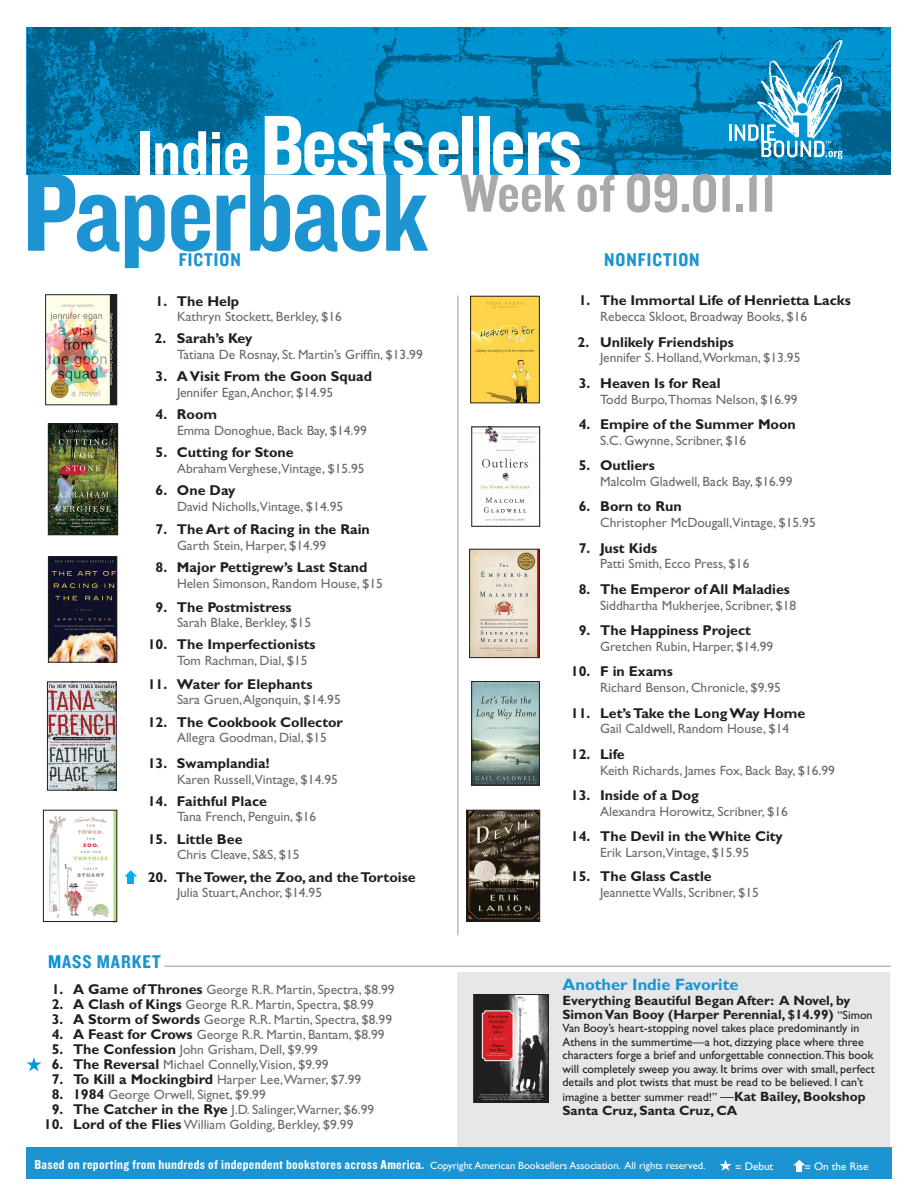
<style>
.page{position:relative;width:918px;height:1188px;background:#fff}
.page>*{position:absolute;margin:0;border:0;box-sizing:border-box;transform-origin:0 0}
.t1{font:114.6px "Knockout 50 Welterweight";letter-spacing:-.02em;color:#1c94d2}
.t2{font:88.05px "Knockout 50 Welterweight";letter-spacing:-.03em;color:#fff}
.t3{font:55.5px "Knockout 50 Welterweight";color:#a8a9ad}
.t4{font:19.2px "Knockout 50 Welterweight";letter-spacing:.05em;color:#1c94d2}
.Book_Title{font:700 16.5px "Gill Sans";color:#1c94d2}
.t5{font:700 14.25px "Gill Sans";color:#231f20}
.t6{font:13.5px "Gill Sans";color:#6b6b6e}
.t7{font:13.5px "Knockout 50 Welterweight";letter-spacing:.025em;color:#fff}
.t8{font:700 13.5px/14.2px "Gill Sans";color:#231f20}
.t9{font:12px/13.6px "Gill Sans";color:#231f20}
.t10{font:11.1px "Gill Sans";color:#fff}
.s1{font-size:65.1px}
.s2{color:#0095d3}
.s3{font-weight:700;font-size:14.25px;color:#231f20}
.s4{font-weight:400;font-size:12px}
.s5{font-size:13.5px}
.s6{font-weight:700;font-size:13.5px}
.s7{font-family:"Gill Sans";font-size:10.5px}
</style>
<div class="page">
<div style="left:458px;top:972px;width:432px;height:176px;background:#e6e7e9"></div>
<img style="left:27px;top:27px;width:863px;height:147px">
<hr style="left:729px;top:125px;width:3px;height:16px;background:#fff">
<svg style="left:735px;top:40px;width:108px;height:119px"></svg>
<hr style="left:458px;top:295px;width:1px;height:640px;background:#939598">
<div style="left:26px;top:1148px;width:866px;height:31px;background:#1c94d2"></div>
<hr style="left:164px;top:966px;width:727px;height:1px;background:#939598">
<img style="left:49px;top:684px;width:65px;height:104px">
<div style="left:47px;top:682px;width:69px;height:108px;border:1px solid #231f20"></div>
<img style="left:472px;top:298px;width:66px;height:103px">
<div style="left:470px;top:296px;width:70px;height:107px;border:1px solid #231f20"></div>
<img style="left:474px;top:429px;width:64px;height:92px">
<div style="left:472px;top:427px;width:68px;height:99px;border:1px solid #231f20"></div>
<img style="left:473px;top:683px;width:65px;height:100px">
<div style="left:471px;top:681px;width:69px;height:104px;border:1px solid #231f20"></div>
<img style="left:475px;top:996px;width:72px;height:104px">
<div style="left:473px;top:994px;width:76px;height:108px;border:1px solid #231f20"></div>
<img style="left:49px;top:812px;width:66px;height:108px">
<div style="left:43px;top:810px;width:74px;height:112px;border:1px solid #231f20"></div>
<img style="left:47px;top:297px;width:68px;height:106px">
<div style="left:45px;top:295px;width:72px;height:110px;border:1px solid #231f20"></div>
<img style="left:50px;top:558px;width:65px;height:102px">
<div style="left:48px;top:556px;width:69px;height:106px;border:1px solid #231f20"></div>
<svg style="left:124px;top:870px;width:13px;height:14px"></svg>
<img style="left:50px;top:426px;width:66px;height:107px">
<div style="left:48px;top:424px;width:70px;height:111px;border:1px solid #231f20"></div>
<img style="left:468px;top:812px;width:70px;height:108px">
<div style="left:466px;top:810px;width:74px;height:112px;border:1px solid #231f20"></div>
<img style="left:471px;top:551px;width:67px;height:105px">
<div style="left:469px;top:549px;width:71px;height:109px;border:1px solid #231f20"></div>
<svg style="left:719px;top:1160px;width:13px;height:11px"></svg>
<svg style="left:793px;top:1160px;width:12px;height:12px"></svg>
<p class="t2" style="left:137px;top:90px;width:447px"><span class="s1">Indie</span> Bestsellers</p>
<p class="t1" style="left:22px;top:141px;width:408px">Paperback</p>
<p class="t3" style="left:460px;top:158px;width:318px">Week of 09.01.11</p>
<p class="t4" style="left:179px;top:247px;width:63px">FICTION</p>
<p class="t4" style="left:604px;top:247px;width:97px">NONFICTION</p>
<p class="t5" style="left:156px;top:292px;width:85px">1. The Help</p>
<p class="t6" style="left:177px;top:309px;width:167px">Kathryn Stockett, Berkley, $16</p>
<p class="t5" style="left:155px;top:330px;width:99px">2. Sarah’s Key</p>
<p class="t6" style="left:177px;top:347px;width:247px">Tatiana De Rosnay, St. Martin’s Griffin, $13.99</p>
<p class="t5" style="left:156px;top:368px;width:218px">3. A Visit From the Goon Squad</p>
<p class="t6" style="left:177px;top:385px;width:158px">Jennifer Egan, Anchor, $14.95</p>
<p class="t5" style="left:156px;top:406px;width:63px">4. Room</p>
<p class="t6" style="left:177px;top:423px;width:192px">Emma Donoghue, Back Bay, $14.99</p>
<p class="t5" style="left:156px;top:444px;width:140px">5. Cutting for Stone</p>
<p class="t6" style="left:177px;top:461px;width:189px">Abraham Verghese,Vintage, $15.95</p>
<p class="t5" style="left:156px;top:482px;width:81px">6. One Day</p>
<p class="t6" style="left:177px;top:499px;width:168px">David Nicholls,Vintage, $14.95</p>
<p class="t5" style="left:156px;top:521px;width:216px">7. The Art of Racing in the Rain</p>
<p class="t6" style="left:177px;top:538px;width:151px">Garth Stein, Harper, $14.99</p>
<p class="t5" style="left:156px;top:559px;width:213px">8. Major Pettigrew’s Last Stand</p>
<p class="t6" style="left:177px;top:576px;width:208px">Helen Simonson, Random House, $15</p>
<p class="t5" style="left:156px;top:598px;width:137px">9. The Postmistress</p>
<p class="t6" style="left:177px;top:615px;width:136px">Sarah Blake, Berkley, $15</p>
<p class="t5" style="left:148px;top:636px;width:169px">10. The Imperfectionists</p>
<p class="t6" style="left:177px;top:653px;width:132px">Tom Rachman, Dial, $15</p>
<p class="t5" style="left:148px;top:675px;width:166px">11. Water for Elephants</p>
<p class="t6" style="left:177px;top:692px;width:165px">Sara Gruen, Algonquin, $14.95</p>
<p class="t5" style="left:148px;top:713px;width:197px">12. The Cookbook Collector</p>
<p class="t6" style="left:177px;top:730px;width:152px">Allegra Goodman, Dial, $15</p>
<p class="t5" style="left:148px;top:755px;width:123px">13. Swamplandia!</p>
<p class="t6" style="left:177px;top:771px;width:162px">Karen Russell,Vintage, $14.95</p>
<p class="t5" style="left:148px;top:792px;width:121px">14. Faithful Place</p>
<p class="t6" style="left:177px;top:809px;width:141px">Tana French, Penguin, $16</p>
<p class="t5" style="left:148px;top:830px;width:96px">15. Little Bee</p>
<p class="t6" style="left:177px;top:847px;width:124px">Chris Cleave, S&amp;S, $15</p>
<p class="t5" style="left:148px;top:868px;width:269px">20. The Tower, the Zoo, and the Tortoise</p>
<p class="t6" style="left:177px;top:885px;width:147px">Julia Stuart, Anchor, $14.95</p>
<p class="t4" style="left:48px;top:950px;width:114px"><span class="s2">M</span>ASS MARKET</p>
<p class="t6" style="left:52px;top:981px;width:344px"><span class="s3">1. A Game of Thrones</span> George R.R. Martin, Spectra, $8.99</p>
<p class="t6" style="left:52px;top:996px;width:324px"><span class="s3">2. A Clash of Kings</span> George R.R. Martin, Spectra, $8.99</p>
<p class="t6" style="left:52px;top:1011px;width:342px"><span class="s3">3. A Storm of Swords</span> George R.R. Martin, Spectra, $8.99</p>
<p class="t6" style="left:52px;top:1026px;width:335px"><span class="s3">4. A Feast for Crows</span> George R.R. Martin, Bantam, $8.99</p>
<p class="t6" style="left:52px;top:1041px;width:268px"><span class="s3">5. The Confession</span> John Grisham, Dell, $9.99</p>
<p class="t6" style="left:52px;top:1056px;width:278px"><span class="s3">6. The Reversal</span> Michael Connelly,Vision, $9.99</p>
<p class="t6" style="left:52px;top:1071px;width:311px"><span class="s3">7. To Kill a Mockingbird</span> Harper Lee,Warner, $7.99</p>
<p class="t6" style="left:52px;top:1086px;width:216px"><span class="s3">8. 1984</span> George Orwell, Signet, $9.99</p>
<p class="t6" style="left:52px;top:1101px;width:324px"><span class="s3">9. The Catcher in the Rye</span> J.D. Salinger,Warner, $6.99</p>
<p class="t6" style="left:44px;top:1117px;width:311px"><span class="s3">10. Lord of the Flies</span> William Golding, Berkley, $9.99</p>
<p class="t5" style="left:579px;top:292px;width:274px">1. The Immortal Life of Henrietta Lacks</p>
<p class="t6" style="left:600px;top:309px;width:209px">Rebecca Skloot, Broadway Books, $16</p>
<p class="t5" style="left:578px;top:333px;width:158px">2. Unlikely Friendships</p>
<p class="t6" style="left:600px;top:350px;width:202px">Jennifer S. Holland,Workman, $13.95</p>
<p class="t5" style="left:579px;top:375px;width:143px">3. Heaven Is for Real</p>
<p class="t6" style="left:600px;top:391px;width:199px">Todd Burpo,Thomas Nelson, $16.99</p>
<p class="t5" style="left:579px;top:416px;width:219px">4. Empire of the Summer Moon</p>
<p class="t6" style="left:600px;top:432px;width:148px">S.C. Gwynne, Scribner, $16</p>
<p class="t5" style="left:579px;top:457px;width:77px">5. Outliers</p>
<p class="t6" style="left:600px;top:474px;width:194px">Malcolm Gladwell, Back Bay, $16.99</p>
<p class="t5" style="left:579px;top:498px;width:104px">6. Born to Run</p>
<p class="t6" style="left:600px;top:515px;width:217px">Christopher McDougall,Vintage, $15.95</p>
<p class="t5" style="left:579px;top:539px;width:80px">7. Just Kids</p>
<p class="t6" style="left:600px;top:556px;width:151px">Patti Smith, Ecco Press, $16</p>
<p class="t5" style="left:579px;top:581px;width:213px">8. The Emperor of All Maladies</p>
<p class="t6" style="left:600px;top:597px;width:198px">Siddhartha Mukherjee, Scribner, $18</p>
<p class="t5" style="left:579px;top:622px;width:174px">9. The Happiness Project</p>
<p class="t6" style="left:600px;top:639px;width:175px">Gretchen Rubin, Harper, $14.99</p>
<p class="t5" style="left:571px;top:663px;width:104px">10. F in Exams</p>
<p class="t6" style="left:600px;top:680px;width:182px">Richard Benson, Chronicle, $9.95</p>
<p class="t5" style="left:571px;top:704px;width:236px">11. Let’s Take the Long Way Home</p>
<p class="t6" style="left:600px;top:721px;width:191px">Gail Caldwell, Random House, $14</p>
<p class="t5" style="left:571px;top:746px;width:55px">12. Life</p>
<p class="t6" style="left:600px;top:762px;width:236px">Keith Richards, James Fox, Back Bay, $16.99</p>
<p class="t5" style="left:571px;top:787px;width:130px">13. Inside of a Dog</p>
<p class="t6" style="left:600px;top:803px;width:189px">Alexandra Horowitz, Scribner, $16</p>
<p class="t5" style="left:571px;top:828px;width:214px">14. The Devil in the White City</p>
<p class="t6" style="left:600px;top:845px;width:150px">Erik Larson,Vintage, $15.95</p>
<p class="t5" style="left:571px;top:868px;width:142px">15. The Glass Castle</p>
<p class="t6" style="left:600px;top:885px;width:160px">Jeannette Walls, Scribner, $15</p>
<p class="Book_Title" style="left:562px;top:975px;width:177px">Another Indie Favorite</p>
<p class="t8" style="left:562px;top:993px;width:312px">Everything Beautiful Began After: A Novel, by<br>Simon Van Booy (Harper Perennial, $14.99) <span class="s4">“Simon</span></p>
<p class="t9" style="left:562px;top:1021px;width:314px">Van Booy’s heart-stopping novel takes place predominantly in Athens in the summertime—a hot, dizzying place where three characters forge a brief and unforgettable connection.This book will completely sweep you away. It brims over with small, perfect details and plot twists that must be read to be believed. I can’t imagine a better summer read!” <span class="s5">—</span><span class="s6">Kat Bailey, Bookshop</span></p>
<p class="t8" style="left:562px;top:1103px;width:176px">Santa Cruz, Santa Cruz, CA</p>
<p class="t7" style="left:34px;top:1156px;width:673px">Based on reporting from hundreds of independent bookstores across America. <span class="s7">Copyright American Booksellers Association. All rights reserved.</span></p>
<p class="t10" style="left:735px;top:1160px;width:40px">= Debut</p>
<p class="t10" style="left:804px;top:1160px;width:66px">= On the Rise</p>
</div>
